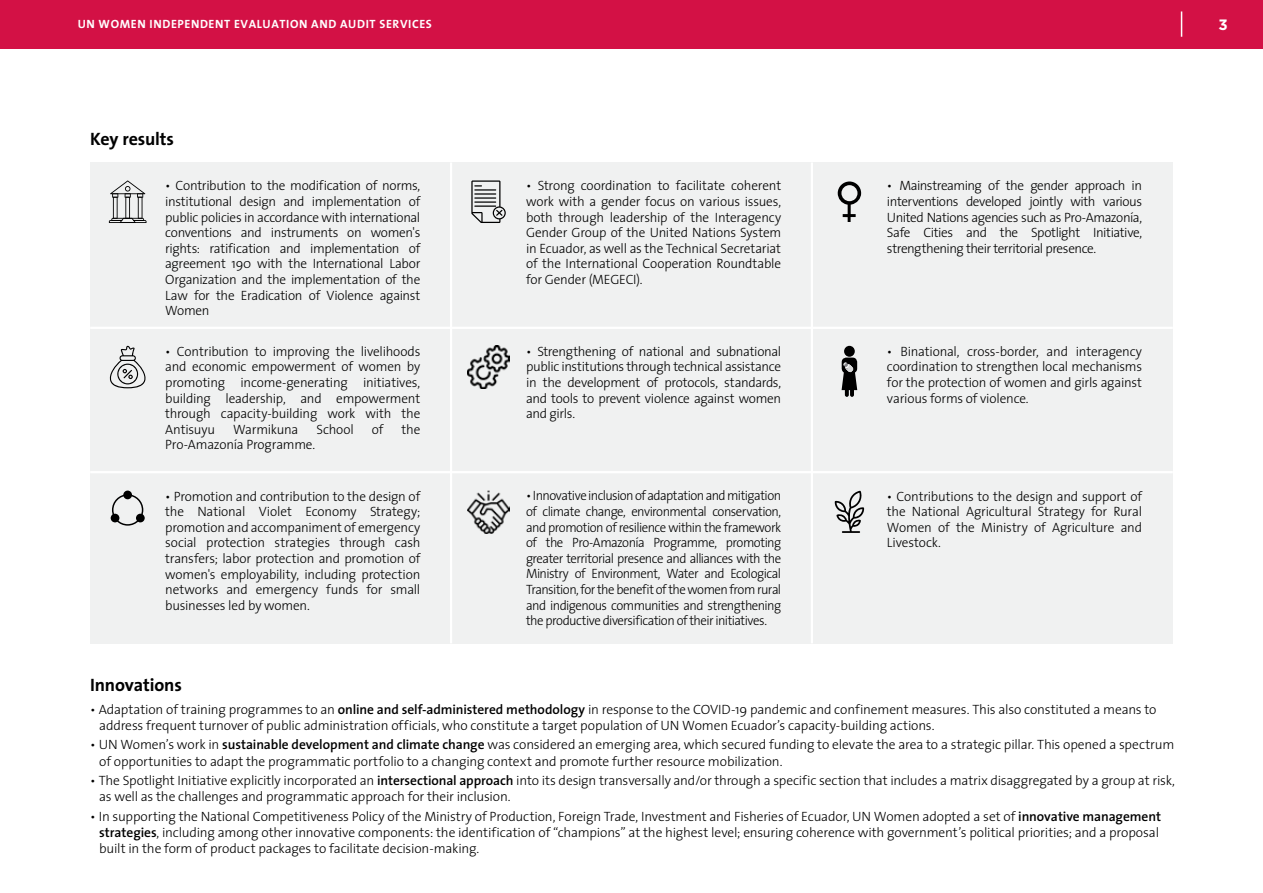
<style>
.page{position:relative;width:1263px;height:893px;background:#fff}
.page>*{position:absolute;margin:0;border:0;box-sizing:border-box;transform-origin:0 0}
.t1{font:700 18px "The Sans";letter-spacing:-.01em;color:#000}
.t2{font:700 15px "Gotham";color:#fff}
.t3{font:300 13.5px/15.6px "The Sans";letter-spacing:-.015em;color:#000;text-align:justify}
.t4{font:300 13.5px/15.6px "The Sans";letter-spacing:-.015em;color:#000;text-align:justify;scale:.95 1}
.t5{font:700 12px "The Sans";letter-spacing:.05em;color:#fff}
.s1{font-weight:600}
</style>
<div class="page">
<div style="left:0;top:0;width:1263px;height:48px;background:#d31145"></div>
<svg style="left:1181px;top:11px;width:1px;height:26px"></svg>
<div style="left:90px;top:162px;width:1083px;height:166px;background:#f0f1f1"></div>
<div style="left:90px;top:328px;width:1083px;height:144px;background:#f0f1f1"></div>
<div style="left:90px;top:472px;width:1083px;height:171px;background:#f0f1f1"></div>
<hr style="left:450px;top:162px;width:2px;height:481px;background:#fff">
<hr style="left:811px;top:162px;width:2px;height:481px;background:#fff">
<hr style="left:90px;top:327px;width:1083px;height:2px;background:#fff">
<hr style="left:90px;top:471px;width:1083px;height:2px;background:#fff">
<div style="left:844px;top:346px;width:11px;height:11px;background:#000;border-radius:50%"></div>
<svg style="left:841px;top:358px;width:16px;height:39px"></svg>
<img style="left:467px;top:491px;width:43px;height:42px">
<img style="left:467px;top:346px;width:43px;height:42px">
<svg style="left:471px;top:180px;width:35px;height:43px"></svg>
<hr style="left:474px;top:189px;width:22px;height:2px;background:#000">
<hr style="left:474px;top:193px;width:22px;height:2px;background:#000">
<hr style="left:474px;top:197px;width:22px;height:2px;background:#000">
<hr style="left:474px;top:201px;width:22px;height:2px;background:#000">
<hr style="left:474px;top:205px;width:22px;height:2px;background:#000">
<svg style="left:109px;top:180px;width:38px;height:43px"></svg>
<svg style="left:838px;top:181px;width:23px;height:41px"></svg>
<svg style="left:109px;top:346px;width:37px;height:42px"></svg>
<svg style="left:835px;top:491px;width:29px;height:42px"></svg>
<div style="left:123px;top:491px;width:9px;height:8px;background:#000;border-radius:50%"></div>
<div style="left:111px;top:514px;width:8px;height:8px;background:#000;border-radius:50%"></div>
<div style="left:136px;top:514px;width:9px;height:8px;background:#000;border-radius:50%"></div>
<div style="left:112px;top:494px;width:31px;height:32px;border:2px solid #000;border-radius:50%"></div>
<p class="t5" style="left:78px;top:14px;width:356px">UN WOMEN INDEPENDENT EVALUATION AND AUDIT SERVICES</p>
<p class="t2" style="left:1218px;top:15px;width:11px">3</p>
<h1 class="t1" style="left:90px;top:124px;width:85px">Key results</h1>
<p class="t3" style="left:165px;top:178px;width:257px">• Contribution to the modification of norms, institutional design and implementation of public policies in accordance with international conventions and instruments on women's rights: ratification and implementation of agreement 190 with the International Labor Organization and the implementation of the Law for the Eradication of Violence against Women</p>
<p class="t3" style="left:526px;top:178px;width:257px">• Strong coordination to facilitate coherent work with a gender focus on various issues, both through leadership of the Interagency Gender Group of the United Nations System in Ecuador, as well as the Technical Secretariat of the International Cooperation Roundtable for Gender (MEGECI).</p>
<p class="t3" style="left:887px;top:178px;width:257px">• Mainstreaming of the gender approach in interventions developed jointly with various United Nations agencies such as Pro-Amazonía, Safe Cities and the Spotlight Initiative, strengthening their territorial presence.</p>
<p class="t3" style="left:165px;top:343px;width:257px">• Contribution to improving the livelihoods and economic empowerment of women by promoting income-generating initiatives, building leadership, and empowerment through capacity-building work with the Antisuyu</p>
<p class="t3" style="left:233px;top:421px;width:67px">Warmikuna</p>
<p class="t3" style="left:316px;top:421px;width:39px">School</p>
<p class="t3" style="left:372px;top:421px;width:13px">of</p>
<p class="t3" style="left:402px;top:421px;width:20px">the</p>
<p class="t3" style="left:165px;top:437px;width:151px">Pro-Amazonía Programme.</p>
<p class="t3" style="left:526px;top:343px;width:257px">• Strengthening of national and subnational public institutions through technical assistance in the development of protocols, standards, and tools to prevent violence against women and girls.</p>
<p class="t3" style="left:887px;top:343px;width:257px">• Binational, cross-border, and interagency coordination to strengthen local mechanisms for the protection of women and girls against various forms of violence.</p>
<p class="t3" style="left:165px;top:488px;width:257px">• Promotion and contribution to the design of the National Violet Economy Strategy; promotion and accompaniment of emergency social protection strategies through cash transfers; labor protection and promotion of women's employability, including protection networks and emergency funds for small businesses led by women.</p>
<p class="t4" style="left:526px;top:488px;width:270px">• Innovative inclusion of adaptation and mitigation of climate change, environmental conservation, and promotion of resilience within the framework of the Pro-Amazonía Programme, promoting greater territorial presence and alliances with the Ministry of Environment, Water and Ecological Transition, for the benefit of the women from rural and indigenous communities and strengthening the productive diversification of their initiatives.</p>
<p class="t3" style="left:887px;top:488px;width:257px">• Contributions to the design and support of the National Agricultural Strategy for Rural Women of the Ministry of Agriculture and Livestock.</p>
<h1 class="t1" style="left:90px;top:670px;width:93px">Innovations</h1>
<p class="t3" style="left:99px;top:700px;width:1059px;line-height:16.2px;text-indent:-9px">• Adaptation of training programmes to an <span class="s1">online and self-administered methodology</span> in response to the COVID-19 pandemic and confinement measures. This also constituted a means to address frequent turnover of public administration officials, who constitute a target population of UN Women Ecuador’s capacity-building actions.</p>
<p class="t3" style="left:99px;top:736px;width:1076px;line-height:16.2px;text-indent:-9px">• UN Women’s work in <span class="s1">sustainable development and climate change</span> was considered an emerging area, which secured funding to elevate the area to a strategic pillar. This opened a spectrum of opportunities to adapt the programmatic portfolio to a changing context and promote further resource mobilization.</p>
<p class="t3" style="left:99px;top:772px;width:1077px;line-height:16.2px;text-indent:-9px">• The Spotlight Initiative explicitly incorporated an <span class="s1">intersectional approach</span> into its design transversally and/or through a specific section that includes a matrix disaggregated by a group at risk, as well as the challenges and programmatic approach for their inclusion.</p>
<p class="t3" style="left:99px;top:808px;width:1063px;line-height:16.2px;text-align:left;text-indent:-9px">• In supporting the National Competitiveness Policy of the Ministry of Production, Foreign Trade, Investment and Fisheries of Ecuador, UN Women adopted a set of <span class="s1">innovative management strategies</span>, including among other innovative components: the identification of “champions” at the highest level; ensuring coherence with government’s political priorities; and a proposal built in the form of product packages to facilitate decision-making.</p>
</div>
